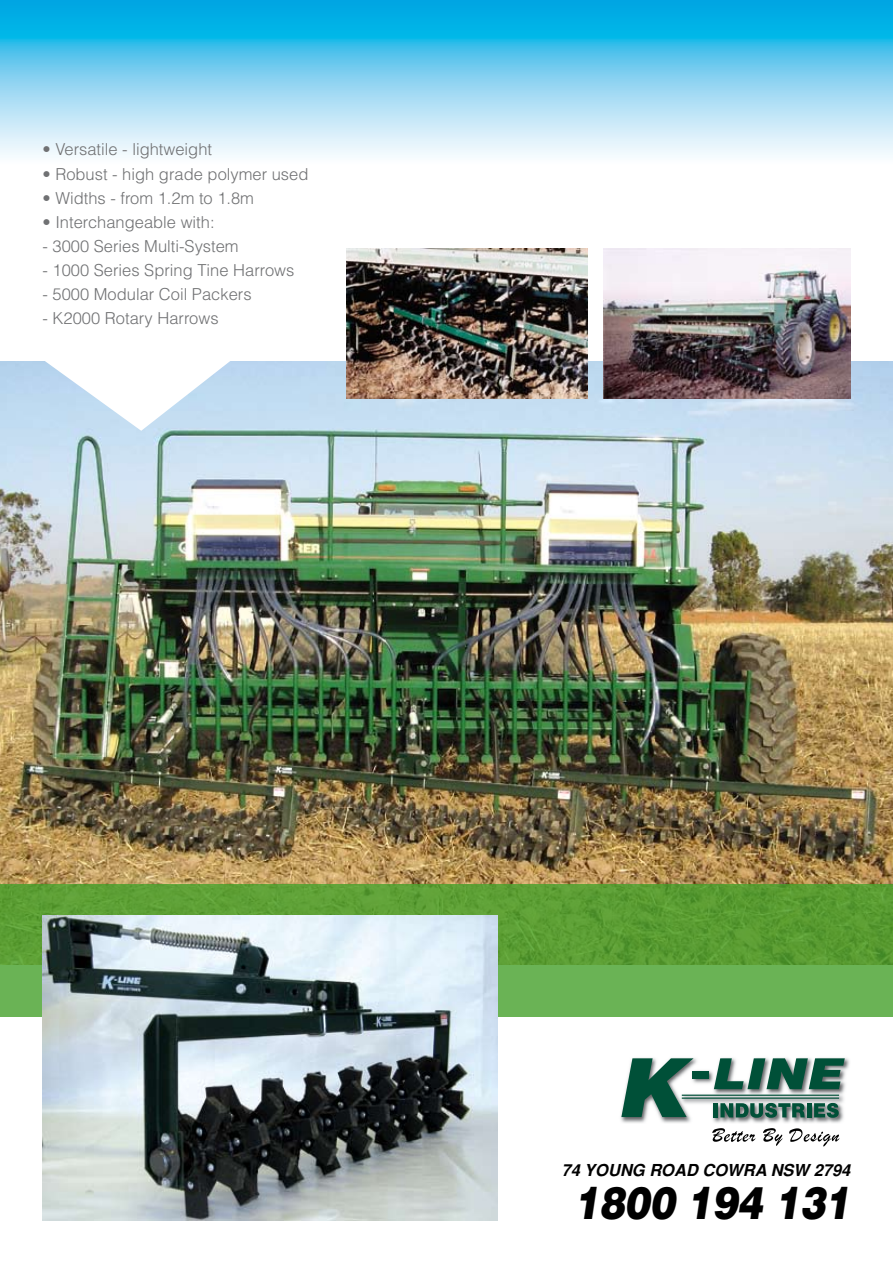
<style>
.page{position:relative;width:893px;height:1263px;background:#fff}
.page>*{position:absolute;margin:0;border:0;box-sizing:border-box;transform-origin:0 0}
.t1{font:italic 900 45px "Helvetica";letter-spacing:-.01em;color:#000;scale:.85 1}
.t2{font:300 16.5px "Helvetica";color:#707173}
.t3{font:italic 700 16.5px "Helvetica";color:#000}
</style>
<div class="page">
<img style="left:620px;top:1058px;width:230px;height:65px">
<svg style="left:621px;top:1058px;width:73px;height:59px"></svg>
<svg style="left:714px;top:1058px;width:131px;height:31px"></svg>
<div style="left:713px;top:1103px;width:5px;height:14px;background:#005038"></div>
<svg style="left:720px;top:1103px;width:85px;height:15px"></svg>
<hr style="left:807px;top:1103px;width:4px;height:14px;background:#005038">
<svg style="left:814px;top:1103px;width:25px;height:15px"></svg>
<hr style="left:682px;top:1094px;width:157px;height:2px;background:#005038">
<hr style="left:682px;top:1097px;width:157px;height:2px;background:#005038">
<div style="left:693px;top:1071px;width:16px;height:7px;background:#005038"></div>
<svg style="left:712px;top:1128px;width:127px;height:18px"></svg>
<svg style="left:0;top:0;width:893px;height:157px;background:#78d0f0"></svg>
<img style="left:0;top:361px;width:893px;height:523px">
<img style="left:603px;top:248px;width:247px;height:151px">
<img style="left:347px;top:249px;width:241px;height:150px">
<svg style="left:0;top:884px;width:893px;height:132px;background:#5fa33d"></svg>
<svg style="left:43px;top:361px;width:189px;height:70px"></svg>
<img style="left:43px;top:915px;width:455px;height:305px">
<p class="t2" style="left:43px;top:139px;width:171px">• Versatile - lightweight</p>
<p class="t2" style="left:43px;top:163px;width:267px">• Robust - high grade polymer used</p>
<p class="t2" style="left:43px;top:187px;width:213px">• Widths - from 1.2m to 1.8m</p>
<p class="t2" style="left:43px;top:211px;width:174px">• Interchangeable with:</p>
<p class="t2" style="left:43px;top:235px;width:198px">- 3000 Series Multi-System</p>
<p class="t2" style="left:43px;top:260px;width:253px">- 1000 Series Spring Tine Harrows</p>
<p class="t2" style="left:43px;top:284px;width:211px">- 5000 Modular Coil Packers</p>
<p class="t2" style="left:43px;top:308px;width:178px">- K2000 Rotary Harrows</p>
<p class="t3" style="left:562px;top:1160px;width:290px">74 YOUNG ROAD COWRA NSW 2794</p>
<h1 class="t1" style="left:574px;top:1174px;width:327px">1800 194 131</h1>
</div>
